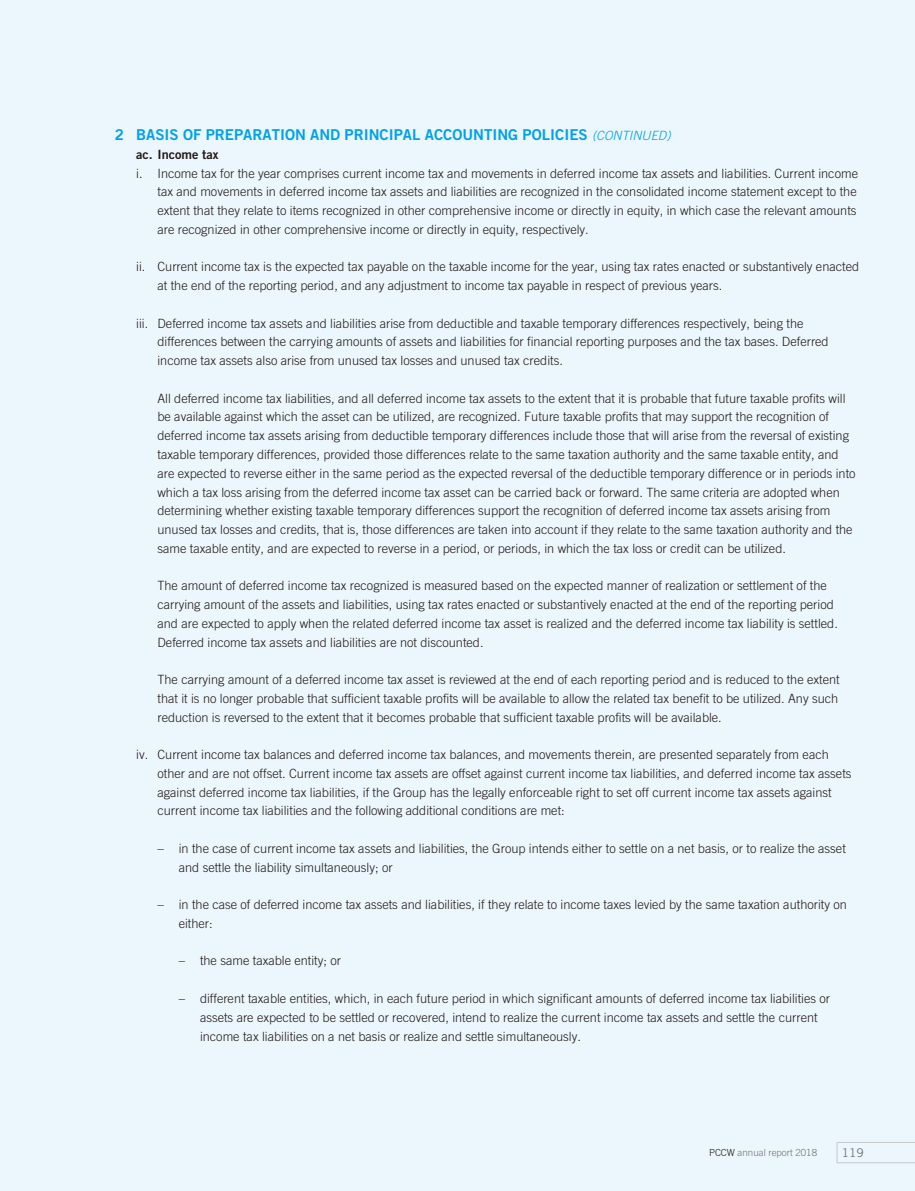
<style>
.page{position:relative;width:915px;height:1191px;background:#fff}
.page>*{position:absolute;margin:0;border:0;box-sizing:border-box;transform-origin:0 0}
.t1{font:15px "Trade Gothic LT Std Bd 2";color:#00a1e9}
.t2{font:300 12.75px/18.8px "Trade Gothic LT Std";color:#231916}
.t3{font:12.75px "Trade Gothic LT Std Bd 2";color:#231916}
.t4{font:italic 300 12.75px "Trade Gothic LT Std";color:#00a1e9}
.t5{font:12px "Trade Gothic LT Std";color:#727272}
.t6{font:300 9.75px "Trade Gothic LT Std";color:#727272}
.s1{color:#231916}
</style>
<div class="page">
<div style="left:0;top:0;width:914px;height:1191px;background:#ebf6fd"></div>
<svg style="left:836px;top:1142px;width:78px;height:21px"></svg>
<p class="t1" style="left:115px;top:125px;width:20px">2 BASIS</p>
<p class="t1" style="left:183px;top:125px;width:52px">OF PREPA</p>
<p class="t1" style="left:252px;top:125px;width:20px">RATION</p>
<p class="t1" style="left:310px;top:125px;width:11px">AND</p>
<p class="t1" style="left:344px;top:125px;width:28px">PRINCIPA</p>
<p class="t1" style="left:412px;top:125px;width:23px">L ACCO</p>
<p class="t1" style="left:462px;top:125px;width:21px">UNTING</p>
<p class="t1" style="left:522px;top:125px;width:36px">POLICIES</p>
<p class="t4" style="left:591px;top:128px;width:80px">(CONTINUED)</p>
<p class="t3" style="left:136px;top:146px;width:84px">ac. I ncome tax</p>
<p class="t2" style="left:157px;top:163px;width:702px;text-indent:-21px">i. Income tax for the year comprises current income tax and movements in deferred income tax assets and liabilities. Current income tax and movements in deferred income tax assets and liabilities are recognized in the consolidated income statement except to the extent that they relate to items recognized in other comprehensive income or directly in equity, in which case the relevant amounts are recognized in other comprehensive income or directly in equity, respectively.</p>
<p class="t2" style="left:157px;top:257px;width:703px;text-indent:-21px">ii. Current income tax is the expected tax payable on the taxable income for the year, using tax rates enacted or substantively enacted at the end of the reporting period, and any adjustment to income tax payable in respect of previous years.</p>
<p class="t2" style="left:157px;top:313px;width:672px;text-indent:-21px">iii. Deferred income tax assets and liabilities arise from deductible and taxable temporary differences respectively, being the differences between the carrying amounts of assets and liabilities for financial reporting purposes and the tax bases. Deferred income tax assets also arise from unused tax losses and unused tax credits.</p>
<p class="t2" style="left:157px;top:388px;width:699px">All deferred income tax liabilities, and all deferred income tax assets to the extent that it is probable that future taxable profits will be available against which the asset can be utilized, are recognized. Future taxable profits that may support the recognition of deferred income tax assets arising from deductible temporary differences include those that will arise from the reversal of existing taxable temporary differences, provided those differences relate to the same taxation authority and the same taxable entity, and are expected to reverse either in the same period as the expected reversal of the deductible temporary difference or in periods into which a tax loss arising from the deferred income tax asset can be carried back or forward. The same criteria are adopted when determining whether existing taxable temporary differences support the recognition of deferred income tax assets arising from unused tax losses and credits, that is, those differences are taken into account if they relate to the same taxation authority and the same taxable entity, and are expected to reverse in a period, or periods, in which the tax loss or credit can be utilized.</p>
<p class="t2" style="left:157px;top:576px;width:681px">The amount of deferred income tax recognized is measured based on the expected manner of realization or settlement of the carrying amount of the assets and liabilities, using tax rates enacted or substantively enacted at the end of the reporting period and are expected to apply when the related deferred income tax asset is realized and the deferred income tax liability is settled.<br>Deferred income tax assets and liabilities are not discounted.</p>
<p class="t2" style="left:157px;top:670px;width:683px;text-align:justify">The carrying amount of a deferred income tax asset is reviewed at the end of each reporting period and is reduced to the extent that it is no longer probable that sufficient taxable profits will be available to allow the related tax benefit to be utilized. Any such reduction is reversed to the extent that it becomes probable that sufficient taxable profits will be available.</p>
<p class="t2" style="left:157px;top:745px;width:695px;text-indent:-21px">iv. Current income tax balances and deferred income tax balances, and movements therein, are presented separately from each other and are not offset. Current income tax assets are offset against current income tax liabilities, and deferred income tax assets against deferred income tax liabilities, if the Group has the legally enforceable right to set off current income tax assets against current income tax liabilities and the following additional conditions are met:</p>
<p class="t2" style="left:179px;top:839px;width:668px;text-indent:-21px">– in the case of current income tax assets and liabilities, the Group intends either to settle on a net basis, or to realize the asset and settle the liability simultaneously; or</p>
<p class="t2" style="left:179px;top:895px;width:669px;text-indent:-21px">– in the case of deferred income tax assets and liabilities, if they relate to income taxes levied by the same taxation authority on either:</p>
<p class="t2" style="left:179px;top:951px;width:164px">– the same taxable entity; or</p>
<p class="t2" style="left:200px;top:989px;width:631px;text-indent:-21px">– different taxable entities, which, in each future period in which significant amounts of deferred income tax liabilities or assets are expected to be settled or recovered, intend to realize the current income tax assets and settle the current income tax liabilities on a net basis or realize and settle simultaneously.</p>
<p class="t6" style="left:708px;top:1146px;width:109px"><span class="s1">PCCW</span> annual report 2018</p>
<p class="t5" style="left:841px;top:1145px;width:23px">119</p>
</div>
